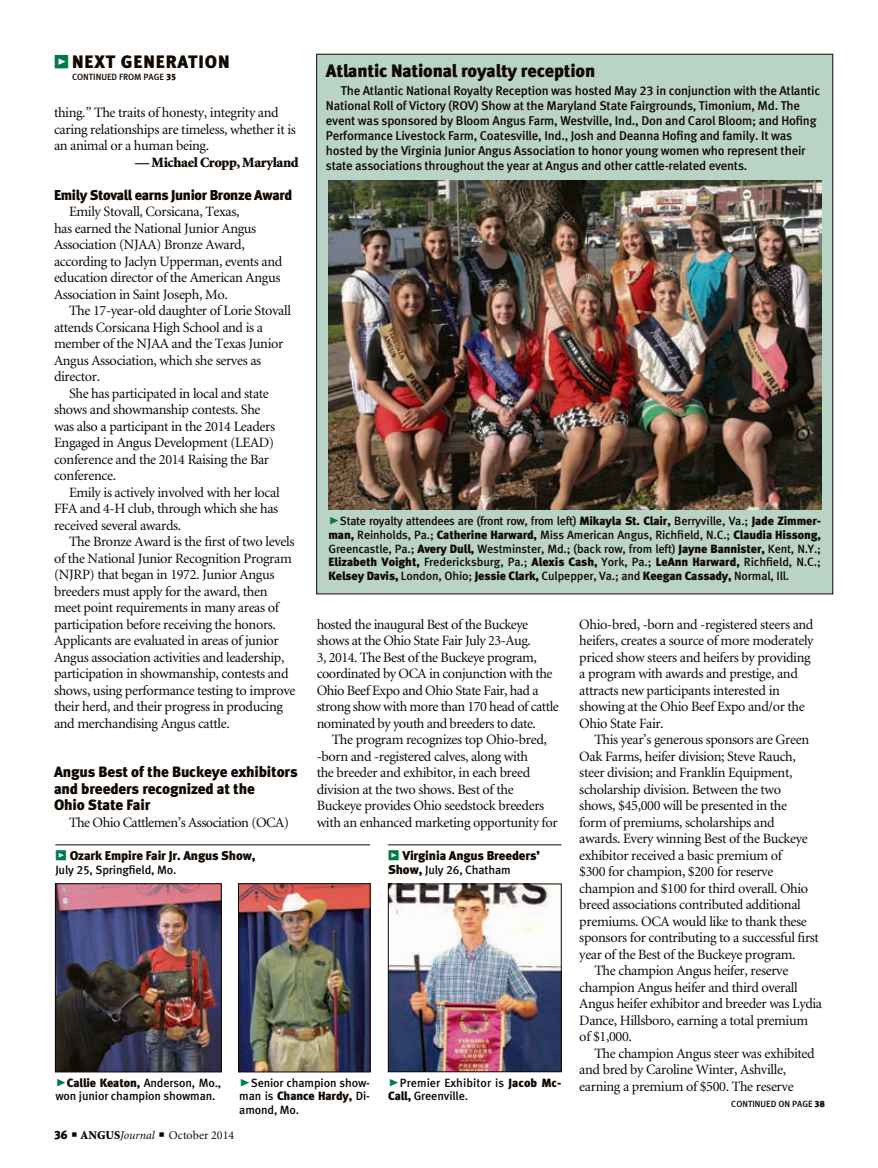
<style>
.page{position:relative;width:878px;height:1168px;background:#fff}
.page>*{position:absolute;margin:0;border:0;box-sizing:border-box;transform-origin:0 0}
.sidebar_headline{font:18px "Meta Black LF";letter-spacing:-.01em;color:#110800}
.sidebar_headline-2{font:18px "Meta Black LF";letter-spacing:.05em;color:#110800}
.subhead{font:15px/16.5px "Meta Black LF";letter-spacing:-.01em;color:#110800}
.body_text{font:14.25px/16.5px "Minion";letter-spacing:-.025em;color:#110800}
.subhead-2{font:14.25px "Meta Black LF";letter-spacing:-.025em;color:#110800}
.Heading_2{font:900 14.25px "Minion";letter-spacing:-.025em;color:#110800}
.sidebar_text{font:12.75px/15px "Meta Medium LF";letter-spacing:-.015em;color:#110800}
.cutlines{font:12.75px "Meta Black LF";letter-spacing:-.01em;color:#110800}
.cutlines-2{font:12px/13.5px "Meta Medium LF";letter-spacing:-.01em;color:#110800;text-align:justify}
.t1{font:12px "Minion";color:#110800}
.t2{font:9px "Meta Medium LF";color:#110800}
.s1{font-family:"Meta Black Expert";color:#007b48}
.s2{font-family:"Meta Black LF"}
.s3{font-family:"Meta Black Caps Expert";font-size:21px;color:#007b48}
.s4{font-family:"Meta Black Caps Expert";font-size:13.5px;color:#007b48}
.s5{font-family:"Meta Black LF";font-size:12.75px}
.s6{font-weight:900}
.s7{font-style:italic}
</style>
<div class="page">
<div style="left:317px;top:54px;width:515px;height:540px;background:#b9d3c6"></div>
<img style="left:328px;top:180px;width:493px;height:329px">
<hr style="left:55px;top:844px;width:315px;height:1px;background:#110800">
<hr style="left:388px;top:844px;width:173px;height:1px;background:#110800">
<img style="left:390px;top:886px;width:169px;height:184px">
<div style="left:388px;top:884px;width:173px;height:188px;border:1px solid #110800"></div>
<img style="left:240px;top:885px;width:128px;height:185px">
<div style="left:238px;top:883px;width:132px;height:189px;border:1px solid #110800"></div>
<img style="left:57px;top:885px;width:162px;height:185px">
<div style="left:55px;top:883px;width:166px;height:189px;border:1px solid #110800"></div>
<p class="sidebar_headline-2" style="left:54px;top:51px;width:177px"><span class="s1">z</span> NEXT GENERATION</p>
<p class="body_text" style="left:54px;top:105px;width:243px">thing.” The traits of honesty, integrity and caring relationships are timeless, whether it is an animal or a human being.</p>
<p class="Heading_2" style="left:135px;top:155px;width:165px">— Michael Cropp, Maryland</p>
<p class="subhead-2" style="left:54px;top:186px;width:240px">Emily Stovall earns Junior Bronze Award</p>
<p class="body_text" style="left:54px;top:204px;width:230px;text-indent:15px">Emily Stovall, Corsicana, Texas,<br>has earned the National Junior Angus Association (NJAA) Bronze Award, according to Jaclyn Upperman, events and education director of the American Angus Association in Saint Joseph, Mo.</p>
<p class="body_text" style="left:54px;top:303px;width:238px;text-indent:15px">The 17-year-old daughter of Lorie Stovall attends Corsicana High School and is a member of the NJAA and the Texas Junior Angus Association, which she serves as director.</p>
<p class="body_text" style="left:54px;top:385px;width:223px;text-indent:15px">She has participated in local and state shows and showmanship contests. She was also a participant in the 2014 Leaders Engaged in Angus Development (LEAD) conference and the 2014 Raising the Bar conference.</p>
<p class="body_text" style="left:54px;top:484px;width:227px;text-align:justify;text-indent:15px">Emily is actively involved with her local FFA and 4-H club, through which she has received several awards.</p>
<p class="body_text" style="left:54px;top:534px;width:243px;text-indent:15px">The Bronze Award is the first of two levels of the National Junior Recognition Program (NJRP) that began in 1972. Junior Angus breeders must apply for the award, then meet point requirements in many areas of participation before receiving the honors.<br>Applicants are evaluated in areas of junior Angus association activities and leadership, participation in showmanship, contests and shows, using performance testing to improve their herd, and their progress in producing and merchandising Angus cattle.</p>
<p class="subhead" style="left:54px;top:763px;width:245px">Angus Best of the Buckeye exhibitors and breeders recognized at the<br>Ohio State Fair</p>
<p class="body_text" style="left:69px;top:814px;width:221px">The Ohio Cattlemen’s Association (OCA)</p>
<p class="t2" style="left:72px;top:72px;width:106px">CONTINUED FROM PAGE <span class="s2">35</span></p>
<p class="sidebar_headline" style="left:326px;top:60px;width:271px">Atlantic National royalty reception</p>
<p class="sidebar_text" style="left:326px;top:83px;width:496px;text-indent:15px">The Atlantic National Royalty Reception was hosted May 23 in conjunction with the Atlantic National Roll of Victory (ROV) Show at the Maryland State Fairgrounds, Timonium, Md. The event was sponsored by Bloom Angus Farm, Westville, Ind., Don and Carol Bloom; and Hofing Performance Livestock Farm, Coatesville, Ind., Josh and Deanna Hofing and family. It was hosted by the Virginia Junior Angus Association to honor young women who represent their state associations throughout the year at Angus and other cattle-related events.</p>
<p class="cutlines-2" style="left:328px;top:514px;width:494px"><span class="s3">@</span>State royalty attendees are (front row, from left) <span class="s2">Mikayla St. Clair,</span> Berryville, Va.; <span class="s2">Jade Zimmer&shy;man,</span> Reinholds, Pa.; <span class="s2">Catherine Harward,</span> Miss American Angus, Richfield, N.C.; <span class="s2">Claudia Hissong, </span>Greencastle, Pa.; <span class="s2">Avery Dull,</span> Westminster, Md.; (back row, from left) <span class="s2">Jayne Bannister,</span> Kent, N.Y.; <span class="s2">Elizabeth Voight,</span> Fredericksburg, Pa.; <span class="s2">Alexis Cash,</span> York, Pa.; <span class="s2">LeAnn Harward,</span> Richfield, N.C.; <span class="s2">Kelsey Davis,</span> London, Ohio; <span class="s2">Jessie Clark,</span> Culpepper, Va.; and <span class="s2">Keegan Cassady,</span> Normal, Ill.</p>
<p class="body_text" style="left:316px;top:616px;width:244px">hosted the inaugural Best of the Buckeye shows at the Ohio State Fair July 23-Aug.<br>3, 2014. The Best of the Buckeye program, coordinated by OCA in conjunction with the Ohio Beef Expo and Ohio State Fair, had a strong show with more than 170 head of cattle nominated by youth and breeders to date.</p>
<p class="body_text" style="left:316px;top:732px;width:242px;text-indent:15px">The program recognizes top Ohio-bred, -born and -registered calves, along with<br>the breeder and exhibitor, in each breed division at the two shows. Best of the Buckeye provides Ohio seedstock breeders with an enhanced marketing opportunity for</p>
<p class="body_text" style="left:579px;top:616px;width:236px">Ohio-bred, -born and -registered steers and heifers, creates a source of more moderately priced show steers and heifers by providing a program with awards and prestige, and attracts new participants interested in showing at the Ohio Beef Expo and/or the Ohio State Fair.</p>
<p class="body_text" style="left:579px;top:732px;width:241px;text-indent:15px">This year’s generous sponsors are Green Oak Farms, heifer division; Steve Rauch, steer division; and Franklin Equipment, scholarship division. Between the two shows, $45,000 will be presented in the<br>form of premiums, scholarships and awards. Every winning Best of the Buckeye exhibitor received a basic premium of<br>$300 for champion, $200 for reserve champion and $100 for third overall. Ohio breed associations contributed additional premiums. OCA would like to thank these sponsors for contributing to a successful first year of the Best of the Buckeye program.</p>
<p class="body_text" style="left:579px;top:963px;width:244px;text-indent:15px">The champion Angus heifer, reserve champion Angus heifer and third overall Angus heifer exhibitor and breeder was Lydia Dance, Hillsboro, earning a total premium of $1,000.</p>
<p class="body_text" style="left:579px;top:1045px;width:237px;text-indent:15px">The champion Angus steer was exhibited and bred by Caroline Winter, Ashville, earning a premium of $500. The reserve</p>
<p class="cutlines" style="left:55px;top:848px;width:202px"><span class="s4">z</span> Ozark Empire Fair Jr. Angus Show,</p>
<p class="cutlines-2" style="left:55px;top:862px;width:122px">July 25, Springfield, Mo.</p>
<p class="cutlines" style="left:388px;top:848px;width:153px"><span class="s4">z</span> Virginia Angus Breeders’</p>
<p class="cutlines-2" style="left:388px;top:862px;width:124px"><span class="s5">Show,</span> July 26, Chatham</p>
<p class="cutlines-2" style="left:55px;top:1076px;width:167px"><span class="s3">@</span><span class="s2">Callie Keaton,</span> Anderson, Mo., won junior champion showman.</p>
<p class="cutlines-2" style="left:388px;top:1076px;width:175px"><span class="s3">@</span>Premier Exhibitor is <span class="s2">Jacob Mc-<br>Call,</span> Greenville.</p>
<p class="cutlines-2" style="left:239px;top:1076px;width:132px"><span class="s3">@</span>Senior champion show&shy;man is <span class="s2">Chance Hardy,</span> Di&shy;amond, Mo.</p>
<p class="t2" style="left:731px;top:1099px;width:95px">CONTINUED ON PAGE <span class="s2">38</span></p>
<p class="t1" style="left:54px;top:1129px;width:182px"><span class="s2">36</span> ■ <span class="s6">ANGUS</span><span class="s7">Journal</span> ■ October 2014</p>
</div>
